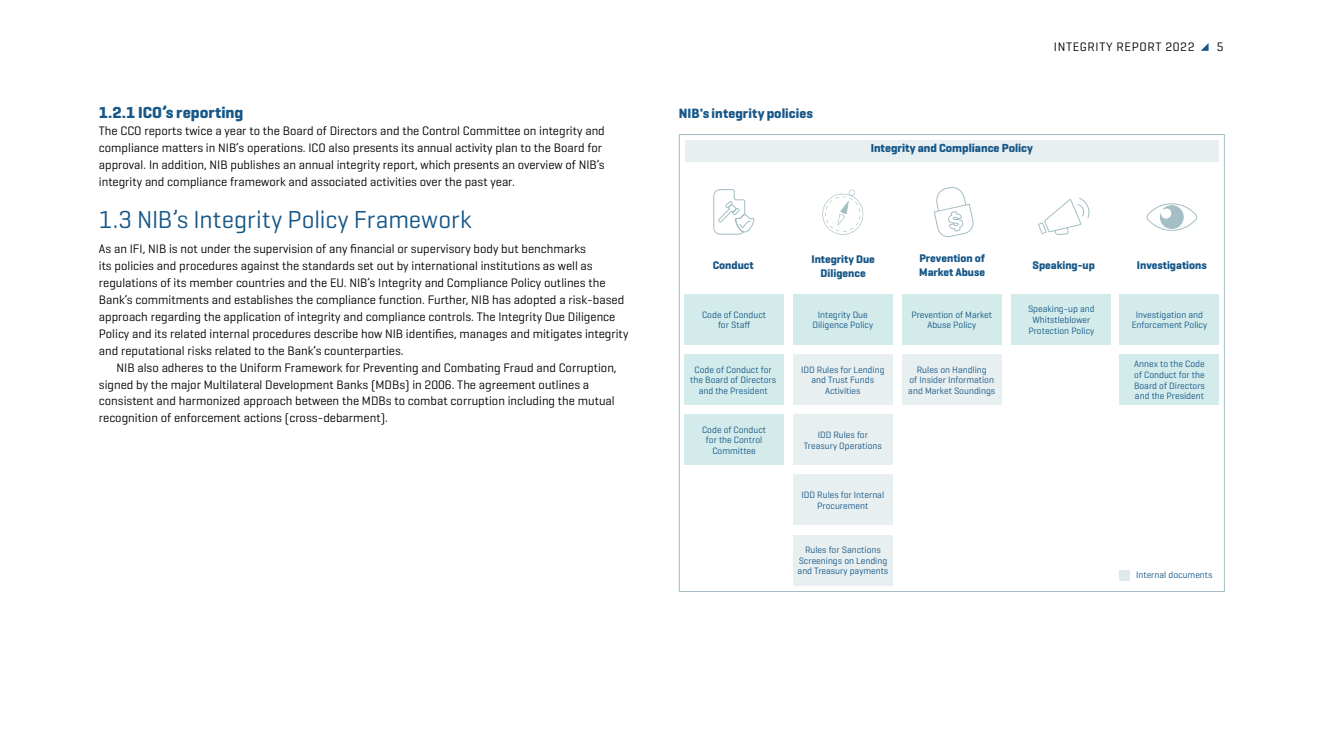
<style>
.page{position:relative;width:1323px;height:745px;background:#fff}
.page>*{position:absolute;margin:0;border:0;box-sizing:border-box;transform-origin:0 0}
.t1{font:25px "Geogrotesque";color:#165788}
.t2{font:700 16.25px "Geogrotesque";color:#165788}
.t3{font:700 13.75px "Geogrotesque";letter-spacing:.005em;color:#165788}
.t4{font:12.5px/16.9px "Geogrotesque";color:#000}
.t5{font:12.5px "Geogrotesque";letter-spacing:.05em;color:#000}
.t6{font:700 11.88px "Geogrotesque";color:#165788}
.t7{font:700 11.25px/14.4px "Geogrotesque";color:#165788;text-align:center}
.t8{font:9.38px/10.6px "Geogrotesque";color:#165788;text-align:center}
</style>
<div class="page">
<div style="left:684px;top:294px;width:100px;height:51px;background:#d3ebea"></div>
<div style="left:684px;top:354px;width:100px;height:51px;background:#d3ebea"></div>
<div style="left:684px;top:414px;width:100px;height:51px;background:#d3ebea"></div>
<div style="left:793px;top:294px;width:99px;height:51px;background:#d3ebea"></div>
<div style="left:793px;top:354px;width:99px;height:51px;background:#e8eff0"></div>
<div style="left:793px;top:414px;width:99px;height:51px;background:#e8eff0"></div>
<div style="left:793px;top:474px;width:99px;height:51px;background:#e8eff0"></div>
<div style="left:793px;top:534px;width:99px;height:51px;background:#e8eff0"></div>
<div style="left:1120px;top:569px;width:10px;height:10px;background:#e0e9eb"></div>
<div style="left:1120px;top:294px;width:99px;height:51px;background:#d3ebea"></div>
<div style="left:1120px;top:354px;width:99px;height:51px;background:#d3ebea"></div>
<div style="left:1011px;top:294px;width:99px;height:51px;background:#d3ebea"></div>
<div style="left:902px;top:294px;width:99px;height:51px;background:#d3ebea"></div>
<div style="left:902px;top:354px;width:99px;height:51px;background:#e8eff0"></div>
<div style="left:685px;top:140px;width:534px;height:21px;background:#e8eff0"></div>
<svg style="left:1146px;top:203px;width:51px;height:28px"></svg>
<svg style="left:1038px;top:197px;width:51px;height:38px"></svg>
<svg style="left:934px;top:187px;width:40px;height:50px"></svg>
<svg style="left:713px;top:189px;width:41px;height:46px"></svg>
<svg style="left:822px;top:189px;width:42px;height:46px"></svg>
<svg style="left:1201px;top:43px;width:7px;height:8px"></svg>
<h2 class="t2" style="left:99px;top:102px;width:146px">1.2.1 ICO’s reporting</h2>
<p class="t4" style="left:99px;top:122px;width:507px">The CCO reports twice a year to the Board of Directors and the Control Committee on integrity and compliance matters in NIB’s operations. ICO also presents its annual activity plan to the Board for approval. In addition, NIB publishes an annual integrity report, which presents an overview of NIB’s integrity and compliance framework and associated activities over the past year.</p>
<h1 class="t1" style="left:99px;top:203px;width:374px">1.3 NIB’s Integrity Policy Framework</h1>
<p class="t4" style="left:99px;top:240px;width:531px">As an IFI, NIB is not under the supervision of any financial or supervisory body but benchmarks<br>its policies and procedures against the standards set out by international institutions as well as regulations of its member countries and the EU. NIB’s Integrity and Compliance Policy outlines the Bank’s commitments and establishes the compliance function. Further, NIB has adopted a risk-based approach regarding the application of integrity and compliance controls. The Integrity Due Diligence Policy and its related internal procedures describe how NIB identifies, manages and mitigates integrity and reputational risks related to the Bank’s counterparties.</p>
<p class="t4" style="left:99px;top:358px;width:519px;text-indent:18px">NIB also adheres to the Uniform Framework for Preventing and Combating Fraud and Corruption, signed by the major Multilateral Development Banks (MDBs) in 2006. The agreement outlines a consistent and harmonized approach between the MDBs to combat corruption including the mutual recognition of enforcement actions (cross-debarment).</p>
<p class="t3" style="left:679px;top:105px;width:135px">NIB's integrity policies</p>
<p class="t5" style="left:1054px;top:39px;width:142px">INTEGRITY REPORT 2022</p>
<p class="t4" style="left:1217px;top:38px;width:8px">5</p>
<p class="t6" style="left:871px;top:140px;width:164px">Integrity and Compliance Policy</p>
<p class="t7" style="left:713px;top:258px;width:42px">Conduct</p>
<p class="t7" style="left:811px;top:252px;width:65px">Integrity Due<br>Diligence</p>
<p class="t8" style="left:812px;top:309px;width:62px">Integrity Due<br>Diligence Policy</p>
<p class="t8" style="left:801px;top:363px;width:85px">IDD Rules for Lending and Trust Funds<br>Activities</p>
<p class="t8" style="left:804px;top:429px;width:79px">IDD Rules for<br>Treasury Operations</p>
<p class="t8" style="left:702px;top:309px;width:66px">Code of Conduct for Staff</p>
<p class="t8" style="left:690px;top:363px;width:87px">Code of Conduct for the Board of Directors and the President</p>
<p class="t8" style="left:702px;top:423px;width:66px">Code of Conduct for the Control<br>Committee</p>
<p class="t8" style="left:801px;top:489px;width:84px">IDD Rules for Internal<br>Procurement</p>
<p class="t8" style="left:798px;top:543px;width:92px">Rules for Sanctions<br>Screenings on Lending and Treasury payments</p>
<p class="t7" style="left:919px;top:250px;width:67px;text-align:left">Prevention of<br>Market Abuse</p>
<p class="t8" style="left:911px;top:309px;width:82px">Prevention of Market<br>Abuse Policy</p>
<p class="t8" style="left:908px;top:363px;width:88px">Rules on Handling<br>of Insider Information and Market Soundings</p>
<p class="t7" style="left:1032px;top:258px;width:64px">Speaking-up</p>
<p class="t8" style="left:1028px;top:303px;width:68px">Speaking-up and<br>Whitstleblower<br>Protection Policy</p>
<p class="t7" style="left:1137px;top:258px;width:71px">Investigations</p>
<p class="t8" style="left:1132px;top:309px;width:77px">Investigation and<br>Enforcement Policy</p>
<p class="t8" style="left:1134px;top:358px;width:72px;text-align:justify">Annex to the Code of Conduct for the Board of Directors and the President</p>
<p class="t8" style="left:1136px;top:569px;width:78px">Internal documents</p>
</div>
